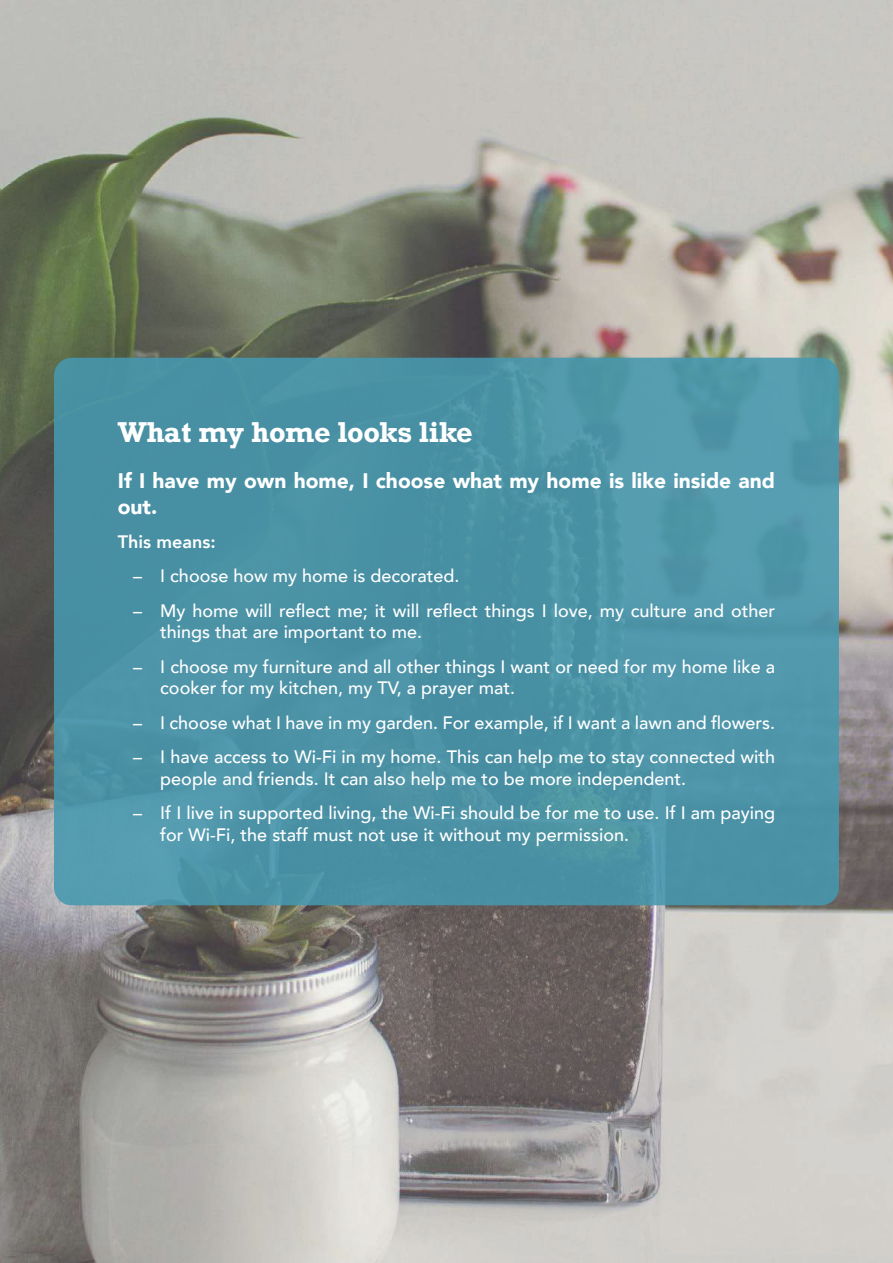
<style>
.page{position:relative;width:893px;height:1263px;background:#fff}
.page>*{position:absolute;margin:0;border:0;box-sizing:border-box;transform-origin:0 0}
.t1{font:700 27px "Rockwell";letter-spacing:-.015em;color:#fff}
.t2{font:900 21px/25.2px "Avenir";color:#fff}
.t3{font:500 18px/21.6px "Avenir";color:#fff}
.t4{font:800 18px "Avenir";color:#fff}
</style>
<div class="page">
<img style="left:0;top:0;width:893px;height:1263px">
<div style="left:54px;top:358px;width:785px;height:547px;background:#4b92a5;border-radius:18px"></div>
<h1 class="t1" style="left:118px;top:422px;width:356px">What my home looks like</h1>
<p class="t2" style="left:118px;top:470px;width:659px">If I have my own home, I choose what my home is like inside and out.</p>
<p class="t4" style="left:118px;top:534px;width:99px">This means:</p>
<p class="t3" style="left:133px;top:567px;width:328px">– I choose how my home is decorated.</p>
<p class="t3" style="left:160px;top:601px;width:616px;text-indent:-27px">– My home will reflect me; it will reflect things I love, my culture and other things that are important to me.</p>
<p class="t3" style="left:160px;top:657px;width:616px;text-indent:-27px">– I choose my furniture and all other things I want or need for my home like a cooker for my kitchen, my TV, a prayer mat.</p>
<p class="t3" style="left:133px;top:713px;width:643px">– I choose what I have in my garden. For example, if I want a lawn and flowers.</p>
<p class="t3" style="left:160px;top:747px;width:616px;text-indent:-27px">– I have access to Wi-Fi in my home. This can help me to stay connected with people and friends. It can also help me to be more independent.</p>
<p class="t3" style="left:160px;top:803px;width:616px;text-indent:-27px">– If I live in supported living, the Wi-Fi should be for me to use. If I am paying for Wi-Fi, the staff must not use it without my permission.</p>
</div>
